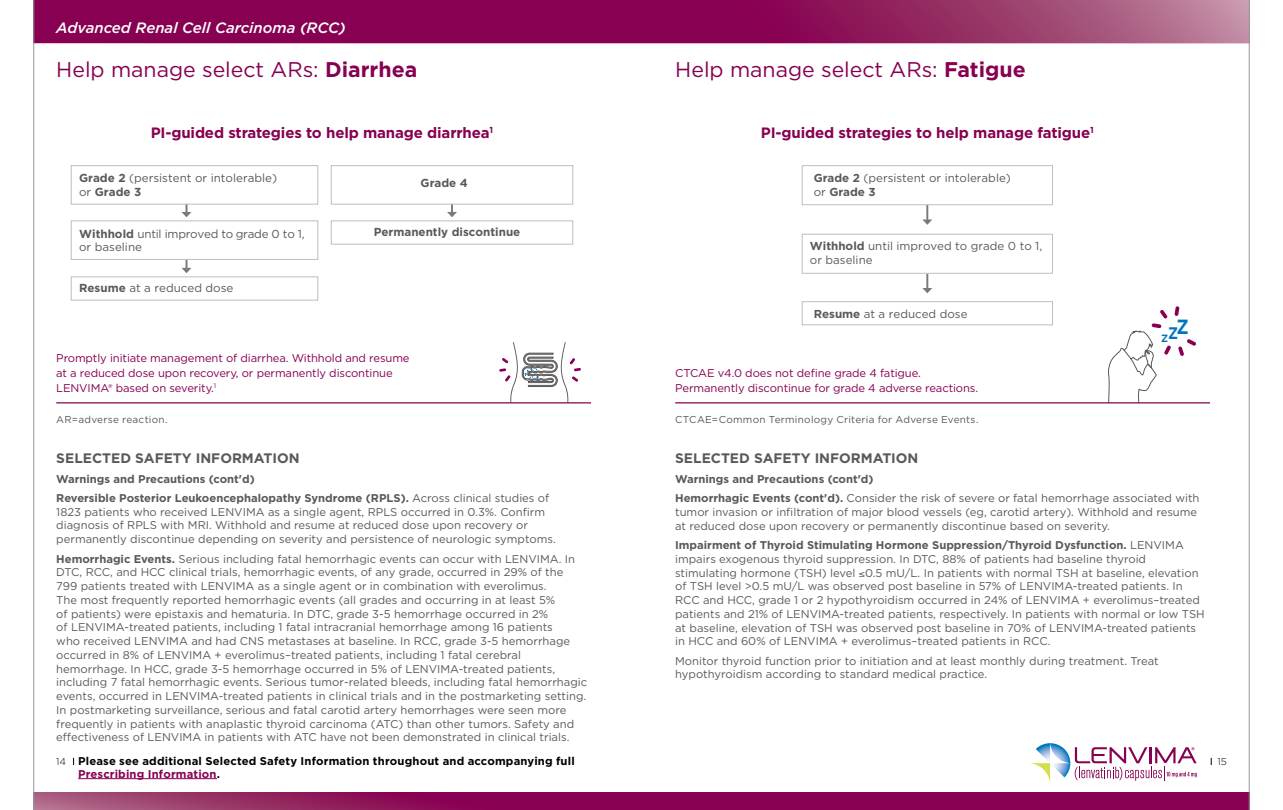
<style>
.page{position:relative;width:1283px;height:810px;background:#fff}
.page>*{position:absolute;margin:0;border:0;box-sizing:border-box;transform-origin:0 0}
.t1{font:500 27.25px "Gotham";color:#0074be;scale:.81 1}
.t2{font:21.25px "Gotham";color:#870051}
.t3{font:700 15px "Gotham";letter-spacing:-.01em;color:#870051}
.t4{font:italic 500 15px "Gotham";color:#fff}
.t5{font:700 13.75px "Gotham";color:#58595b}
.t6{font:11.62px/13.9px "Gotham";color:#58595b}
.t7{font:11.62px/13.8px "Gotham";letter-spacing:-.02em;color:#58595b}
.t8{font:700 11.62px "Gotham";color:#58595b}
.t9{font:11.5px/13.9px "Gotham";color:#58595b}
.t10{font:11.25px/13.8px "Gotham";color:#58595b}
.t11{font:700 11.25px/19.4px "Gotham";color:#58595b}
.t12{font:11.25px/15px "Gotham";letter-spacing:-.01em;color:#870051}
.t13{font:700 11.25px/12.5px "Gotham";letter-spacing:.015em;color:#000}
.t14{font:10px "Gotham";letter-spacing:.025em;color:#58595b}
.t15{font:300 10px "Gotham";color:#000}
.s1{font-weight:700}
.s2{font-weight:400}
.s3{color:#870051}
</style>
<div class="page">
<svg style="left:35px;top:793px;width:1214px;height:17px;background:#8c1158"></svg>
<svg style="left:35px;top:0;width:1214px;height:44px;background:#921d60"></svg>
<hr style="left:34px;top:0;width:1px;height:810px;background:#939598">
<hr style="left:1249px;top:0;width:1px;height:810px;background:#939598">
<svg style="left:1029px;top:743px;width:167px;height:41px"></svg>
<svg style="left:1108px;top:306px;width:88px;height:96px"></svg>
<svg style="left:922px;top:205px;width:10px;height:20px"></svg>
<svg style="left:922px;top:274px;width:10px;height:19px"></svg>
<div style="left:801px;top:234px;width:252px;height:40px;border:1px solid #bcbec0"></div>
<div style="left:801px;top:301px;width:252px;height:24px;border:1px solid #bcbec0"></div>
<div style="left:801px;top:165px;width:252px;height:40px;border:1px solid #bcbec0"></div>
<svg style="left:447px;top:205px;width:10px;height:12px"></svg>
<svg style="left:181px;top:205px;width:10px;height:12px"></svg>
<svg style="left:181px;top:260px;width:10px;height:13px"></svg>
<div style="left:331px;top:165px;width:242px;height:40px;border:1px solid #bcbec0"></div>
<div style="left:331px;top:220px;width:242px;height:25px;border:1px solid #bcbec0"></div>
<div style="left:71px;top:165px;width:247px;height:40px;border:1px solid #bcbec0"></div>
<div style="left:71px;top:276px;width:247px;height:25px;border:1px solid #bcbec0"></div>
<div style="left:71px;top:220px;width:247px;height:40px;border:1px solid #bcbec0"></div>
<svg style="left:499px;top:342px;width:82px;height:60px"></svg>
<hr style="left:675px;top:402px;width:535px;height:1px;background:#870051">
<hr style="left:56px;top:402px;width:535px;height:1px;background:#870051">
<hr style="left:78px;top:778px;width:139px;height:1px;background:#870051">
<h3 class="t4" style="left:56px;top:18px;width:291px">Advanced Renal Cell Carcinoma (RCC)</h3>
<h2 class="t2" style="left:56px;top:55px;width:362px">Help manage select ARs: <span class="s1">Diarrhea</span></h2>
<h3 class="t3" style="left:151px;top:123px;width:344px">PI-guided strategies to help manage diarrhea<sup>1</sup></h3>
<p class="t6" style="left:79px;top:171px;width:199px"><span class="s1">Grade 2</span> (persistent or intolerable) or <span class="s1">Grade 3</span></p>
<p class="t7" style="left:79px;top:226px;width:227px"><span class="s1">Withhold</span> until improved to grade 0 to 1, or baseline</p>
<p class="t6" style="left:79px;top:281px;width:156px"><span class="s1">Resume</span> at a reduced dose</p>
<p class="t8" style="left:420px;top:176px;width:49px">Grade 4</p>
<p class="t8" style="left:374px;top:224px;width:148px">Permanently discontinue</p>
<p class="t12" style="left:56px;top:350px;width:355px">Promptly initiate management of diarrhea. Withhold and resume at a reduced dose upon recovery, or permanently discontinue<br>LENVIMA® based on severity.<sup>1</sup></p>
<p class="t14" style="left:56px;top:413px;width:113px">AR=adverse reaction.</p>
<p class="t5" style="left:56px;top:449px;width:245px">SELECTED SAFETY INFORMATION</p>
<p class="t11" style="left:56px;top:469px;width:494px">Warnings and Precautions (cont'd)<br>Reversible Posterior Leukoencephalopathy Syndrome (RPLS). <span class="s2">Across clinical studies of</span></p>
<p class="t10" style="left:56px;top:505px;width:501px">1823 patients who received LENVIMA as a single agent, RPLS occurred in 0.3%. Confirm diagnosis of RPLS with MRI. Withhold and resume at reduced dose upon recovery or permanently discontinue depending on severity and persistence of neurologic symptoms.</p>
<p class="t10" style="left:56px;top:551px;width:532px"><span class="s1">Hemorrhagic Events.</span> Serious including fatal hemorrhagic events can occur with LENVIMA. In DTC, RCC, and HCC clinical trials, hemorrhagic events, of any grade, occurred in 29% of the 799 patients treated with LENVIMA as a single agent or in combination with everolimus.<br>The most frequently reported hemorrhagic events (all grades and occurring in at least 5%<br>of patients) were epistaxis and hematuria. In DTC, grade 3-5 hemorrhage occurred in 2%<br>of LENVIMA-treated patients, including 1 fatal intracranial hemorrhage among 16 patients<br>who received LENVIMA and had CNS metastases at baseline. In RCC, grade 3-5 hemorrhage occurred in 8% of LENVIMA + everolimus–treated patients, including 1 fatal cerebral hemorrhage. In HCC, grade 3-5 hemorrhage occurred in 5% of LENVIMA-treated patients, including 7 fatal hemorrhagic events. Serious tumor-related bleeds, including fatal hemorrhagic events, occurred in LENVIMA-treated patients in clinical trials and in the postmarketing setting.<br>In postmarketing surveillance, serious and fatal carotid artery hemorrhages were seen more frequently in patients with anaplastic thyroid carcinoma (ATC) than other tumors. Safety and effectiveness of LENVIMA in patients with ATC have not been demonstrated in clinical trials.</p>
<h2 class="t2" style="left:675px;top:55px;width:352px">Help manage select ARs: <span class="s1">Fatigue</span></h2>
<h3 class="t3" style="left:761px;top:123px;width:334px">PI-guided strategies to help manage fatigue<sup>1</sup></h3>
<p class="t9" style="left:813px;top:171px;width:199px"><span class="s1">Grade 2</span> (persistent or intolerable) or <span class="s1">Grade 3</span></p>
<p class="t9" style="left:810px;top:239px;width:234px"><span class="s1">Withhold</span> until improved to grade 0 to 1, or baseline</p>
<p class="t9" style="left:813px;top:307px;width:155px"><span class="s1">Resume</span> at a reduced dose</p>
<p class="t12" style="left:675px;top:365px;width:304px">CTCAE v4.0 does not define grade 4 fatigue.<br>Permanently discontinue for grade 4 adverse reactions.</p>
<p class="t14" style="left:675px;top:413px;width:305px">CTCAE=Common Terminology Criteria for Adverse Events.</p>
<h1 class="t1" style="left:1161px;top:307px;width:36px">z<sub>z</sub> <sub>z</sub></h1>
<p class="t5" style="left:675px;top:449px;width:245px">SELECTED SAFETY INFORMATION</p>
<p class="t11" style="left:675px;top:469px;width:526px">Warnings and Precautions (cont'd)<br>Hemorrhagic Events (cont'd). <span class="s2">Consider the risk of severe or fatal hemorrhage associated with</span></p>
<p class="t10" style="left:675px;top:505px;width:523px">tumor invasion or infiltration of major blood vessels (eg, carotid artery). Withhold and resume at reduced dose upon recovery or permanently discontinue based on severity.</p>
<p class="t10" style="left:675px;top:538px;width:531px"><span class="s1">Impairment of Thyroid Stimulating Hormone Suppression/Thyroid Dysfunction.</span> LENVIMA impairs exogenous thyroid suppression. In DTC, 88% of patients had baseline thyroid stimulating hormone (TSH) level ≤0.5 mU/L. In patients with normal TSH at baseline, elevation of TSH level &gt;0.5 mU/L was observed post baseline in 57% of LENVIMA-treated patients. In RCC and HCC, grade 1 or 2 hypothyroidism occurred in 24% of LENVIMA + everolimus–treated patients and 21% of LENVIMA-treated patients, respectively. In patients with normal or low TSH at baseline, elevation of TSH was observed post baseline in 70% of LENVIMA-treated patients in HCC and 60% of LENVIMA + everolimus–treated patients in RCC.</p>
<p class="t10" style="left:675px;top:654px;width:485px">Monitor thyroid function prior to initiation and at least monthly during treatment. Treat hypothyroidism according to standard medical practice.</p>
<p class="t13" style="left:78px;top:755px;width:498px">Please see additional Selected Safety Information throughout and accompanying full<br><span class="s3">Prescribing Information</span>.</p>
<p class="t15" style="left:56px;top:755px;width:11px">14</p>
<p class="t15" style="left:1217px;top:755px;width:11px">15</p>
</div>
